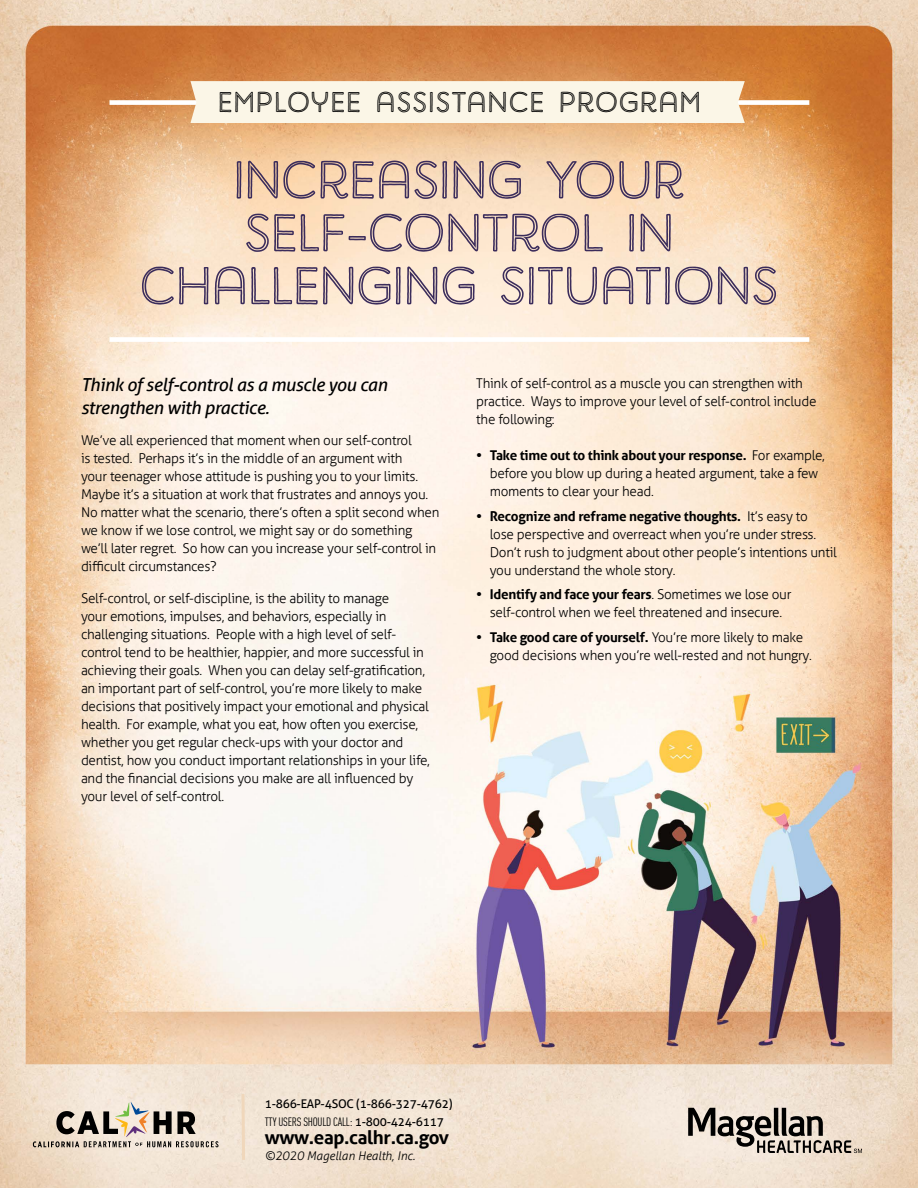
<style>
.page{position:relative;width:918px;height:1188px;background:#fff}
.page>*{position:absolute;margin:0;border:0;box-sizing:border-box;transform-origin:0 0}
.H1_Topic_Article_Tit{font:52.95px/52.9px "Harman Retro Inline";color:#3b2c5b;text-align:center}
.t1{font:28.5px "Harman Retro Inline";letter-spacing:.05em;color:#000}
.Worksheet{font:700 18.75px "Aller";letter-spacing:-.02em;color:#000}
.Paragraph{font:italic 18px/22.5px "Aller";letter-spacing:-.02em;color:#000}
.Paragraph-2{font:300 13.5px/18px "Aller";letter-spacing:-.02em;color:#000}
.Worksheet-2{font:12px/18px "Aller";letter-spacing:-.02em;color:#000}
.Worksheet-3{font:italic 300 12px "Aller";color:#000}
.s1{font-weight:700}
.s2{font-family:"DIN Pro";font-stretch:condensed}
</style>
<div class="page">
<img style="left:0;top:0;width:918px;height:1188px">
<div style="left:110px;top:100px;width:699px;height:5px;background:#fff"></div>
<div style="left:190px;top:81px;width:555px;height:42px;background:#fbf6e7"></div>
<div style="left:110px;top:337px;width:699px;height:5px;background:#fff"></div>
<svg style="left:33px;top:1102px;width:186px;height:45px;background:#bfb4a7"></svg>
<svg style="left:240px;top:1091px;width:7px;height:72px"></svg>
<svg style="left:688px;top:1108px;width:174px;height:45px;background:#a99f95"></svg>
<p class="t1" style="left:218px;top:86px;width:484px">EMPLOYEE ASSISTANCE PROGRAM</p>
<h1 class="H1_Topic_Article_Tit" style="left:140px;top:154px;width:640px">INCREASING YOUR<br>SELF-CONTROL IN<br>CHALLENGING SITUATIONS</h1>
<p class="Paragraph" style="left:81px;top:373px;width:308px">Think of self-control as a muscle you can strengthen with practice.</p>
<p class="Paragraph-2" style="left:81px;top:431px;width:360px">We’ve all experienced that moment when our self-control<br>is tested. Perhaps it’s in the middle of an argument with<br>your teenager whose attitude is pushing you to your limits.<br>Maybe it’s a situation at work that frustrates and annoys you.<br>No matter what the scenario, there’s often a split second when we know if we lose control, we might say or do something we’ll later regret. So how can you increase your self-control in difficult circumstances?</p>
<p class="Paragraph-2" style="left:81px;top:589px;width:351px">Self-control, or self-discipline, is the ability to manage<br>your emotions, impulses, and behaviors, especially in challenging situations. People with a high level of self&shy;control tend to be healthier, happier, and more successful in achieving their goals. When you can delay self-gratification, an important part of self-control, you’re more likely to make decisions that positively impact your emotional and physical health. For example, what you eat, how often you exercise, whether you get regular check-ups with your doctor and dentist, how you conduct important relationships in your life, and the financial decisions you make are all influenced by your level of self-control.</p>
<p class="Paragraph-2" style="left:476px;top:374px;width:342px">Think of self-control as a muscle you can strengthen with practice. Ways to improve your level of self-control include the following:</p>
<p class="Paragraph-2" style="left:490px;top:446px;width:337px;text-indent:-14px"><span class="s1">• Take time out to think about your response.</span> For example, before you blow up during a heated argument, take a few moments to clear your head.</p>
<p class="Paragraph-2" style="left:490px;top:507px;width:349px;text-indent:-14px"><span class="s1">• Recognize and reframe negative thoughts.</span> It’s easy to<br>lose perspective and overreact when you’re under stress.<br>Don’t rush to judgment about other people’s intentions until you understand the whole story.</p>
<p class="Paragraph-2" style="left:476px;top:586px;width:317px;text-align:center"><span class="s1">• Identify and face your fears</span>. Sometimes we lose our self-control when we feel threatened and insecure.</p>
<p class="Paragraph-2" style="left:490px;top:628px;width:324px;text-indent:-14px"><span class="s1">• Take good care of yourself.</span> You’re more likely to make good decisions when you’re well-rested and not hungry.</p>
<p class="Worksheet-2" style="left:265px;top:1094px;width:189px">1-866-EAP-4SOC (1-866-327-4762)<br><span class="s2">TTY USERS SHOULD CALL:</span> 1-800-424-6117</p>
<p class="Worksheet" style="left:265px;top:1125px;width:186px">www.eap.calhr.ca.gov</p>
<p class="Worksheet-3" style="left:265px;top:1149px;width:152px">©2020 Magellan Health, Inc.</p>
</div>
